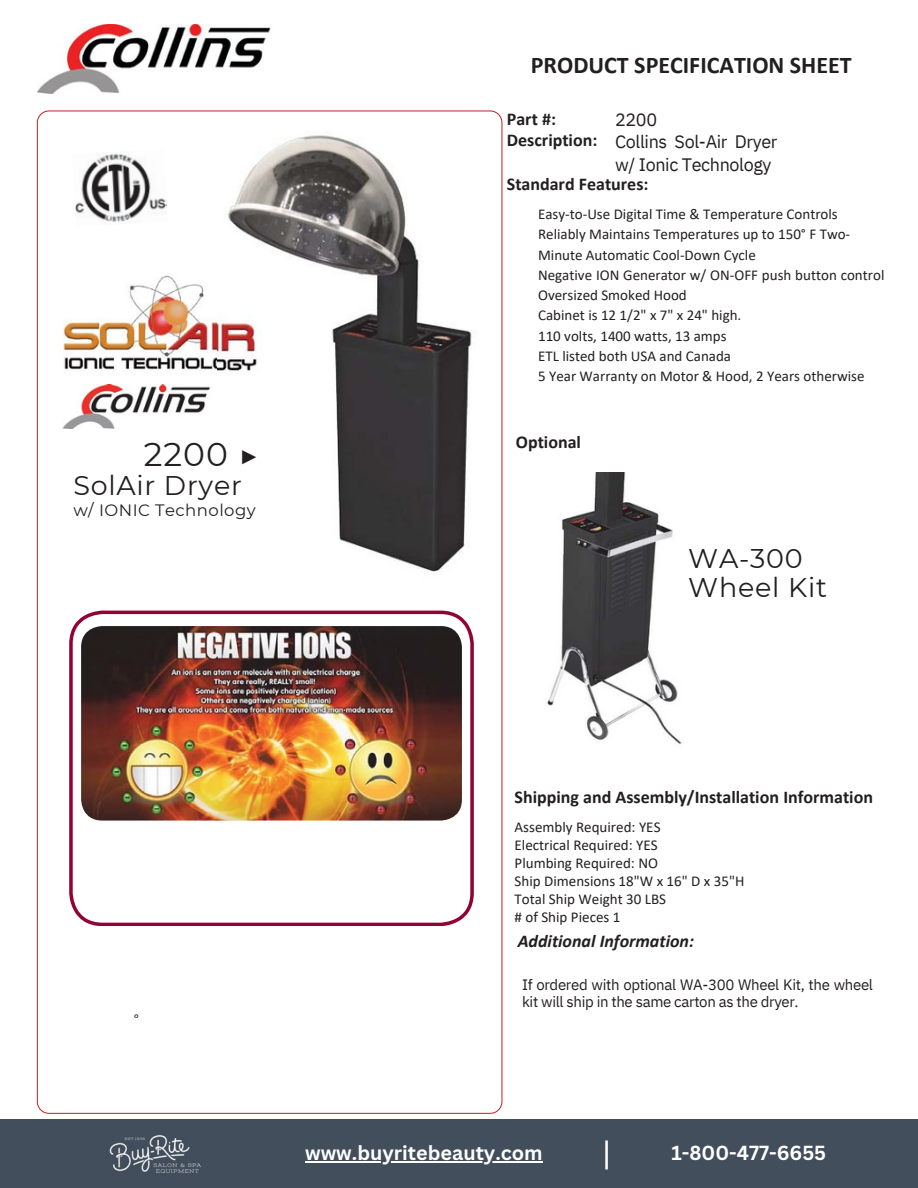
<style>
.page{position:relative;width:918px;height:1188px;background:#fff}
.page>*{position:absolute;margin:0;border:0;box-sizing:border-box;transform-origin:0 0}
.t1{font:33.9px "Canva Sans";color:#fff}
.t2{font:33px "Montserrat";color:#231f20}
.t3{font:27px/28.2px "Montserrat";letter-spacing:.03em;color:#231f20}
.t4{font:700 24px "Calibri";color:#231f20}
.t5{font:700 19.8px "Canva Sans";color:#fff}
.t6{font:700 18px "Calibri";color:#231f20}
.t7{font:18px/22.5px "IBM Plex Sans";letter-spacing:-.02em;color:#231f20}
.t8{font:italic 700 18px "Calibri";color:#231f20}
.t9{font:16.5px "Montserrat";letter-spacing:.03em;color:#231f20}
.t10{font:15px/20.2px "Calibri";color:#231f20}
.t11{font:15px/16.8px "IBM Plex Sans";letter-spacing:-.02em;color:#231f20}
.t12{font:12px "Aleo";color:#231f20}
</style>
<div class="page">
<img style="left:37px;top:25px;width:234px;height:68px">
<svg style="left:69px;top:611px;width:405px;height:315px"></svg>
<img style="left:81px;top:626px;width:381px;height:195px">
<img style="left:228px;top:135px;width:244px;height:437px">
<img style="left:75px;top:154px;width:92px;height:69px">
<img style="left:63px;top:270px;width:198px;height:108px">
<img style="left:63px;top:385px;width:148px;height:44px">
<img style="left:547px;top:472px;width:135px;height:272px">
<div style="left:0;top:1120px;width:918px;height:68px;background:#424e5b"></div>
<img style="left:109px;top:1135px;width:92px;height:38px">
<hr style="left:305px;top:1162px;width:238px;height:1px;background:#fff">
<p class="t2" style="left:144px;top:434px;width:116px">2200 ▶</p>
<p class="t3" style="left:73px;top:471px;width:170px">SolAir Dryer</p>
<p class="t9" style="left:73px;top:500px;width:184px">w/ IONIC Technology</p>
<p class="t4" style="left:531px;top:55px;width:322px">PRODUCT SPECIFICATION SHEET</p>
<p class="t7" style="left:615px;top:108px;width:44px">2200</p>
<p class="t7" style="left:615px;top:130px;width:164px">Collins Sol-Air Dryer w/ Ionic Technology</p>
<p class="t10" style="left:538px;top:205px;width:301px">Easy-to-Use Digital Time &amp; Temperature Controls</p>
<p class="t10" style="left:538px;top:225px;width:314px">Reliably Maintains Temperatures up to 150° F Two-<br>Minute Automatic Cool-Down Cycle</p>
<p class="t10" style="left:538px;top:266px;width:348px">Negative ION Generator w/ ON-OFF push button control<br>Oversized Smoked Hood</p>
<p class="t10" style="left:538px;top:306px;width:205px">Cabinet is 12 1/2" x 7" x 24" high.</p>
<p class="t10" style="left:538px;top:327px;width:190px">110 volts, 1400 watts, 13 amps</p>
<p class="t10" style="left:538px;top:347px;width:195px">ETL listed both USA and Canada</p>
<p class="t10" style="left:538px;top:367px;width:328px">5 Year Warranty on Motor &amp; Hood, 2 Years otherwise</p>
<p class="t6" style="left:507px;top:111px;width:51px">Part #:</p>
<p class="t6" style="left:507px;top:133px;width:92px">Description:</p>
<p class="t6" style="left:507px;top:177px;width:143px">Standard Features:</p>
<p class="t6" style="left:516px;top:434px;width:67px">Optional</p>
<p class="t3" style="left:688px;top:545px;width:140px">WA-300<br>Wheel Kit</p>
<p class="t12" style="left:134px;top:1012px;width:6px">º</p>
<p class="t6" style="left:515px;top:790px;width:360px">Shipping and Assembly/Installation Information</p>
<p class="t10" style="left:515px;top:818px;width:147px">Assembly Required: YES</p>
<p class="t10" style="left:515px;top:836px;width:145px">Electrical Required: YES</p>
<p class="t10" style="left:515px;top:854px;width:145px">Plumbing Required: NO</p>
<p class="t10" style="left:515px;top:872px;width:231px">Ship Dimensions 18"W x 16" D x 35"H</p>
<p class="t10" style="left:515px;top:890px;width:153px">Total Ship Weight 30 LBS</p>
<p class="t10" style="left:515px;top:908px;width:107px"># of Ship Pieces 1</p>
<p class="t8" style="left:518px;top:934px;width:178px">Additional Information:</p>
<p class="t11" style="left:522px;top:976px;width:353px">If ordered with optional WA-300 Wheel Kit, the wheel kit will ship in the same carton as the dryer.</p>
<p class="t5" style="left:305px;top:1139px;width:239px">www.buyritebeauty.com</p>
<p class="t1" style="left:602px;top:1130px;width:11px">|</p>
<p class="t5" style="left:671px;top:1139px;width:156px">1-800-477-6655</p>
</div>
